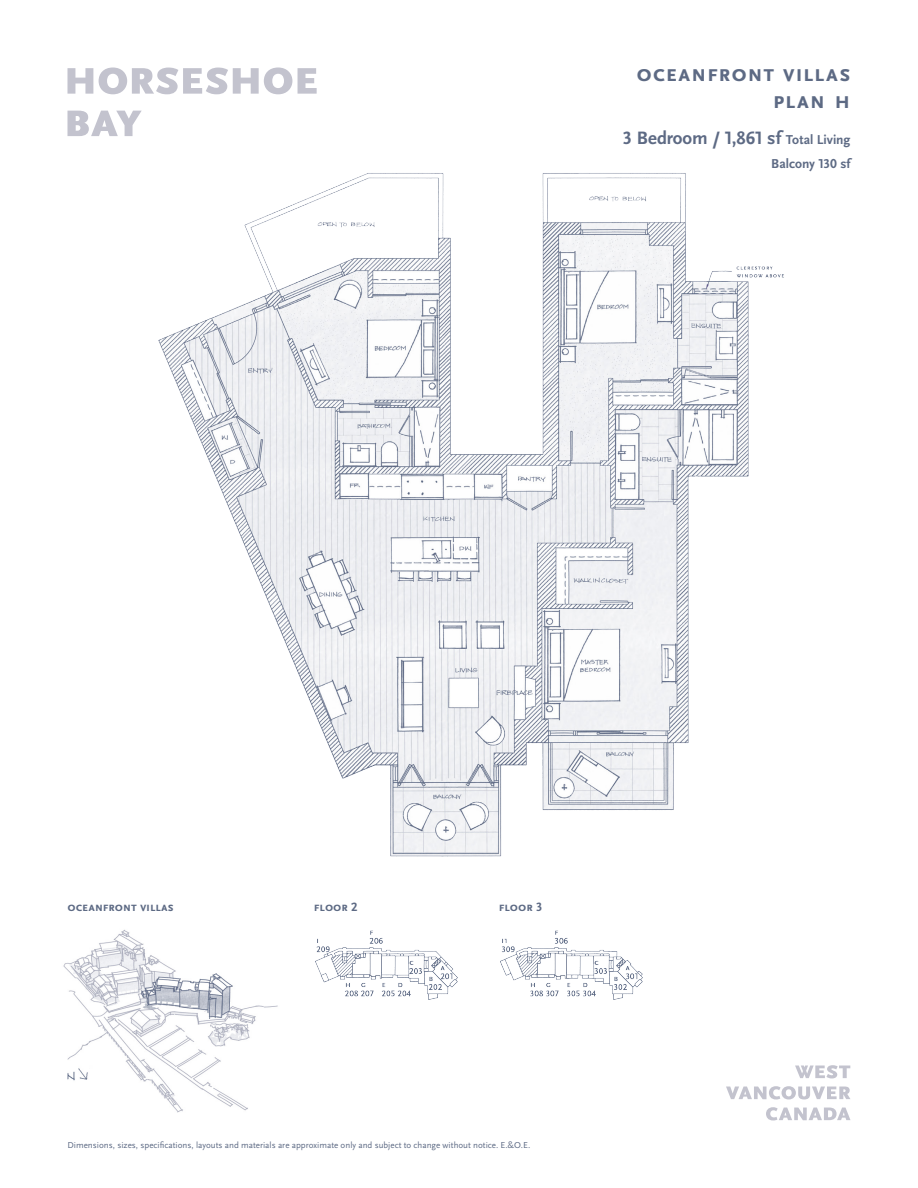
<style>
.page{position:relative;width:918px;height:1188px;background:#fff}
.page>*{position:absolute;margin:0;border:0;box-sizing:border-box;transform-origin:0 0}
.Inspiration_Body_9_1{font:700 24px/27px "Scala Sans OT";letter-spacing:.025em;color:#5d6a84}
.Inspiration_Body_9_1-2{font:700 18.75px "Scala Sans OT";letter-spacing:-.005em;color:#5d6a84}
.Inspiration_Body_9_1-3{font:700 13.5px "Scala Sans OT";letter-spacing:-.005em;color:#5d6a84}
.Inspiration_Body_9_1-4{font:700 12.75px "Scala Sans OT";letter-spacing:-.01em;color:#5d6a84}
.t1{font:9px "Scala Sans OT";color:#5d6a84}
.s1{font-size:13.5px}
</style>
<div class="page">
<img style="left:63px;top:960px;width:187px;height:152px">
<img style="left:77px;top:173px;width:707px;height:857px">
<svg style="left:67px;top:67px;width:250px;height:69px"></svg>
<svg style="left:766px;top:1107px;width:84px;height:14px"></svg>
<svg style="left:726px;top:1086px;width:124px;height:13px"></svg>
<svg style="left:795px;top:1065px;width:55px;height:13px"></svg>
<img style="left:306px;top:918px;width:160px;height:108px">
<img style="left:492px;top:918px;width:160px;height:108px">
<p class="Inspiration_Body_9_1" style="left:773px;top:60px;width:79px;text-indent:-136px">Oceanfront Villas<br>PLAN</p>
<p class="Inspiration_Body_9_1" style="left:834px;top:87px;width:18px">h</p>
<p class="Inspiration_Body_9_1-2" style="left:623px;top:127px;width:229px">3 Bedroom / 1,861 sf <span class="s1">Total Living</span></p>
<p class="Inspiration_Body_9_1-3" style="left:771px;top:156px;width:83px">Balcony 130 sf</p>
<h3 class="Inspiration_Body_9_1-4" style="left:68px;top:900px;width:108px">Oceanfront Villas</h3>
<p class="Inspiration_Body_9_1-4" style="left:314px;top:900px;width:45px">Floor 2</p>
<p class="Inspiration_Body_9_1-4" style="left:499px;top:900px;width:45px">Floor 3</p>
<p class="t1" style="left:68px;top:1140px;width:464px">Dimensions, sizes, specifications, layouts and materials are approximate only and subject to change without notice. E.&amp;O.E.</p>
</div>
